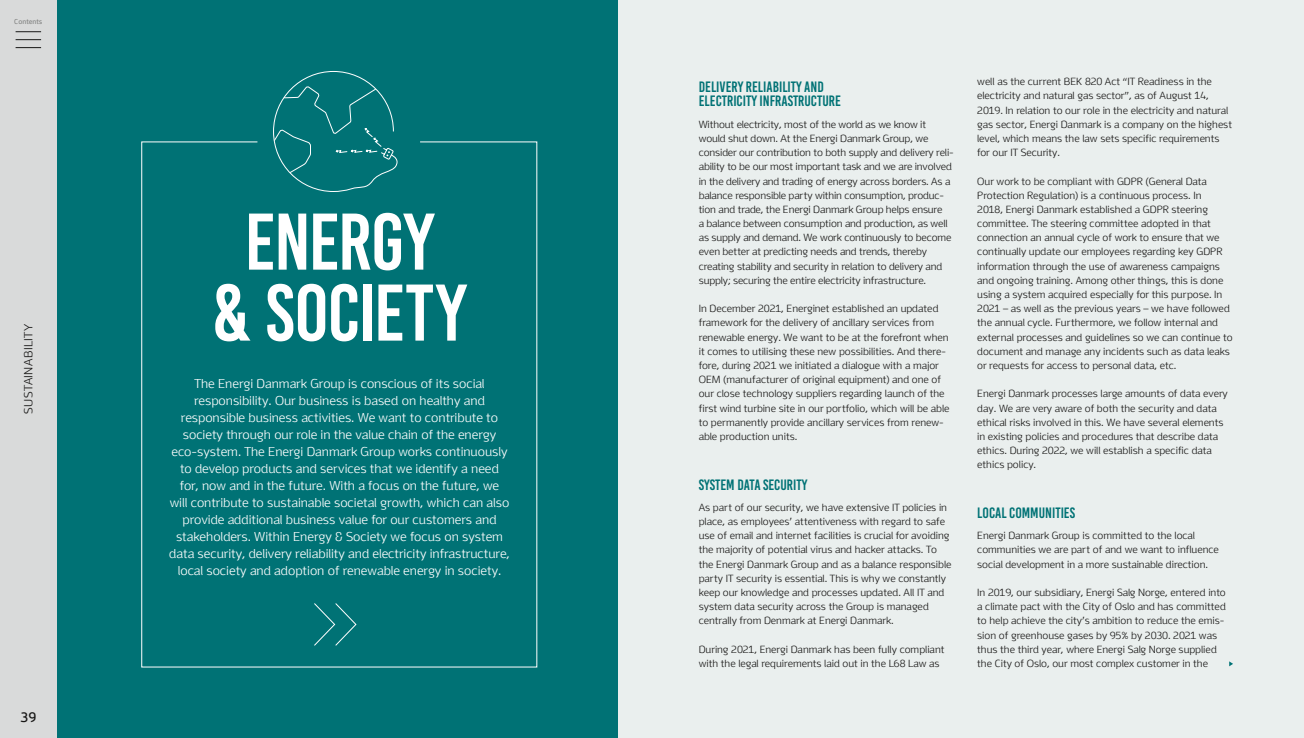
<style>
.page{position:relative;width:1304px;height:738px;background:#fff}
.page>*{position:absolute;margin:0;border:0;box-sizing:border-box;transform-origin:0 0}
.t1{font:80px/70.9px "Bebas Kai";letter-spacing:-.015em;color:#fff;text-align:center}
.t2{font:15px/14.2px "Bebas Kai";color:#007275}
.t3{font:700 14px "Energi";color:#181716}
.t4{font:300 13px/17px "Energi";color:#fff;text-align:center}
.t5{font:300 12px "Energi";letter-spacing:.03em;color:#181716}
.t6{font:300 10.5px/14.2px "Energi";color:#181716}
.t7{font:700 7.2px "Energi";color:#868786}
</style>
<div class="page">
<div style="left:56px;top:0;width:1248px;height:737px;background:#eaefee"></div>
<div style="left:57px;top:0;width:561px;height:737px;background:#007275"></div>
<svg style="left:273px;top:71px;width:121px;height:70px"></svg>
<svg style="left:141px;top:141px;width:397px;height:526px"></svg>
<svg style="left:313px;top:602px;width:44px;height:44px"></svg>
<svg style="left:1229px;top:661px;width:4px;height:4px"></svg>
<div style="left:0;top:0;width:57px;height:737px;background:#d9dada"></div>
<svg style="left:16px;top:31px;width:25px;height:1px"></svg>
<svg style="left:16px;top:39px;width:25px;height:1px"></svg>
<svg style="left:16px;top:47px;width:25px;height:1px"></svg>
<p class="t7" style="left:14px;top:17px;width:30px">Contents</p>
<p class="t5" style="left:22px;top:413px;width:91px;rotate:-90deg">SUSTAINABILITY</p>
<h3 class="t3" style="left:21px;top:709px;width:17px">39</h3>
<h1 class="t1" style="left:212px;top:207px;width:256px">ENERGY<br>&amp; SOCIETY</h1>
<p class="t4" style="left:169px;top:374px;width:342px">The Energi Danmark Group is conscious of its social responsibility. Our business is based on healthy and responsible business activities. We want to contribute to society through our role in the value chain of the energy eco-system. The Energi Danmark Group works continuously to develop products and services that we identify a need for, now and in the future. With a focus on the future, we<br>will contribute to sustainable societal growth, which can also provide additional business value for our customers and stakeholders. Within Energy &amp; Society we focus on system data security, delivery reliability and electricity infrastructure, local society and adoption of renewable energy in society.</p>
<h2 class="t2" style="left:699px;top:80px;width:144px">DELIVERY RELIABILITY AND<br>ELECTRICITY INFRASTRUCTURE</h2>
<p class="t6" style="left:699px;top:117px;width:257px">Without electricity, most of the world as we know it would shut down. At the Energi Danmark Group, we consider our contribution to both supply and delivery reli&shy;ability to be our most important task and we are involved in the delivery and trading of energy across borders. As a balance responsible party within consumption, produc&shy;tion and trade, the Energi Danmark Group helps ensure<br>a balance between consumption and production, as well as supply and demand. We work continuously to become even better at predicting needs and trends, thereby creating stability and security in relation to delivery and supply; securing the entire electricity infrastructure.</p>
<p class="t6" style="left:699px;top:301px;width:252px">In December 2021, Energinet established an updated framework for the delivery of ancillary services from renewable energy. We want to be at the forefront when it comes to utilising these new possibilities. And there&shy;fore, during 2021 we initiated a dialogue with a major OEM (manufacturer of original equipment) and one of our close technology suppliers regarding launch of the first wind turbine site in our portfolio, which will be able to permanently provide ancillary services from renew&shy;able production units.</p>
<h2 class="t2" style="left:699px;top:477px;width:110px">SYSTEM DATA SECURITY</h2>
<p class="t6" style="left:699px;top:500px;width:254px">As part of our security, we have extensive IT policies in place, as employees’ attentiveness with regard to safe use of email and internet facilities is crucial for avoiding the majority of potential virus and hacker attacks. To the Energi Danmark Group and as a balance responsible party IT security is essential. This is why we constantly keep our knowledge and processes updated. All IT and system data security across the Group is managed centrally from Denmark at Energi Danmark.</p>
<p class="t6" style="left:699px;top:642px;width:247px">During 2021, Energi Danmark has been fully compliant with the legal requirements laid out in the L68 Law as</p>
<p class="t6" style="left:977px;top:75px;width:256px">well as the current BEK 820 Act “IT Readiness in the electricity and natural gas sector”, as of August 14, 2019. In relation to our role in the electricity and natural gas sector, Energi Danmark is a company on the highest level, which means the law sets specific requirements for our IT Security.</p>
<p class="t6" style="left:977px;top:174px;width:257px">Our work to be compliant with GDPR (General Data Protection Regulation) is a continuous process. In<br>2018, Energi Danmark established a GDPR steering committee. The steering committee adopted in that connection an annual cycle of work to ensure that we continually update our employees regarding key GDPR information through the use of awareness campaigns and ongoing training. Among other things, this is done using a system acquired especially for this purpose. In 2021 – as well as the previous years – we have followed the annual cycle. Furthermore, we follow internal and external processes and guidelines so we can continue to document and manage any incidents such as data leaks or requests for access to personal data, etc.</p>
<p class="t6" style="left:977px;top:386px;width:252px">Energi Danmark processes large amounts of data every day. We are very aware of both the security and data ethical risks involved in this. We have several elements in existing policies and procedures that describe data ethics. During 2022, we will establish a specific data ethics policy.</p>
<h2 class="t2" style="left:977px;top:505px;width:99px">LOCAL COMMUNITIES</h2>
<p class="t6" style="left:977px;top:528px;width:243px">Energi Danmark Group is committed to the local communities we are part of and we want to influence social development in a more sustainable direction.</p>
<p class="t6" style="left:977px;top:585px;width:250px">In 2019, our subsidiary, Energi Salg Norge, entered into a climate pact with the City of Oslo and has committed to help achieve the city’s ambition to reduce the emis&shy;sion of greenhouse gases by 95% by 2030. 2021 was thus the third year, where Energi Salg Norge supplied the City of Oslo, our most complex customer in the</p>
</div>
